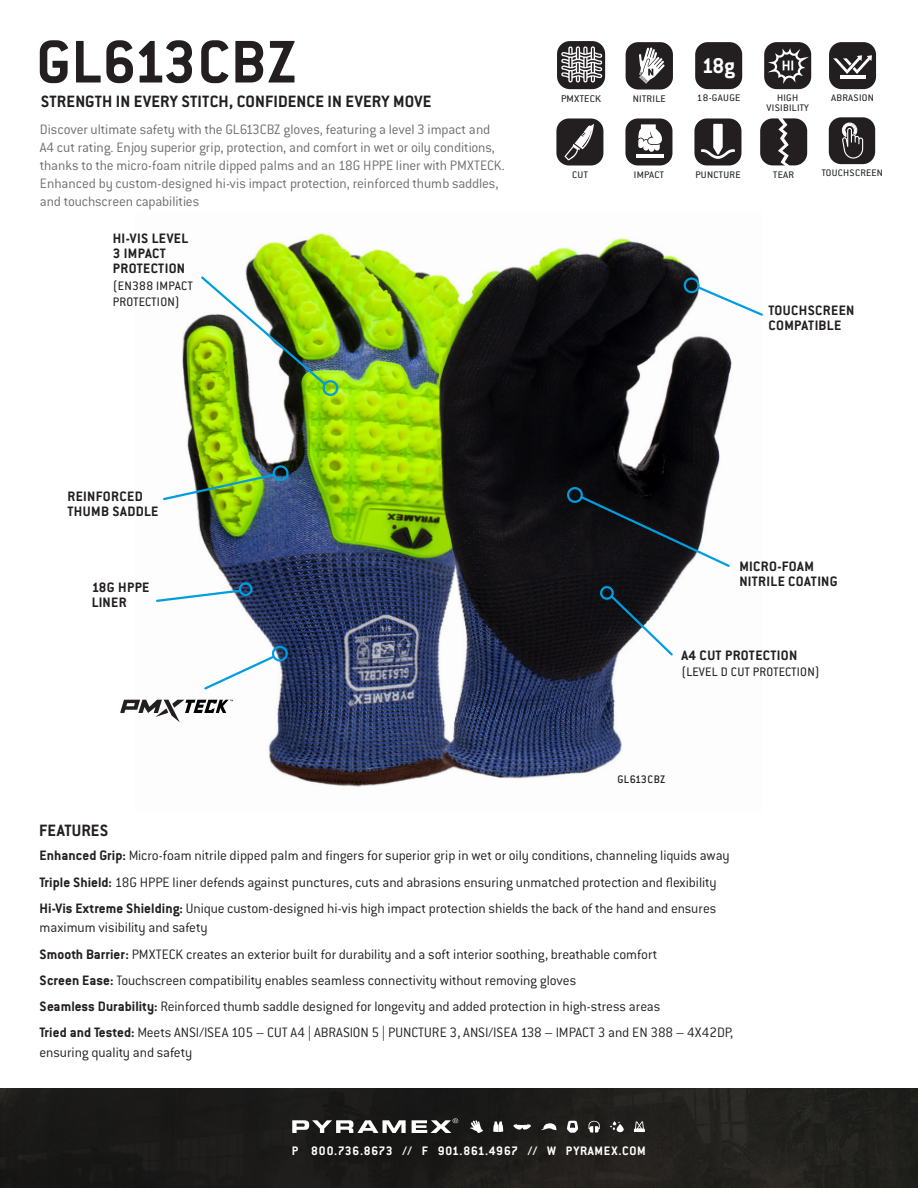
<style>
.page{position:relative;width:918px;height:1188px;background:#fff}
.page>*{position:absolute;margin:0;border:0;box-sizing:border-box;transform-origin:0 0}
.Model_Name{font:700 66px "Conduit ITC Std";letter-spacing:.02em;color:#231f20}
.t1{font:700 23.55px "Conduit ITC Std";color:#fff}
.Description___no_rule{font:700 18px "Conduit ITC Std";letter-spacing:.01em;color:#231f20}
.Description___no_rule-2{font:300 15px/19.5px "Conduit ITC Std";letter-spacing:-.01em;color:#231f20}
.Description___no_rule-3{font:300 15px/18px "Conduit ITC Std";letter-spacing:-.01em;color:#6c6d70}
.t2{font:700 15px/15px "Conduit ITC Std";letter-spacing:.025em;color:#231f20}
.t3{font:13.5px/16.5px "Conduit ITC Std";letter-spacing:.025em;color:#231f20}
.t4{font:700 13.5px "Conduit ITC Std";letter-spacing:.05em;color:#fff}
.Description___no_rule-4{font:500 12px "Conduit ITC Std";letter-spacing:.025em;color:#231f20}
.t5{font:10.65px "Conduit ITC Std";letter-spacing:.025em;color:#231f20;scale:1.07 1}
.t6{font:10.5px/9.8px "Conduit ITC Std";letter-spacing:.025em;color:#231f20;text-align:center;scale:1.07 1}
.t7{font:10.35px "Conduit ITC Std";letter-spacing:.025em;color:#231f20;scale:1.06 1}
.s1{font-weight:700}
</style>
<div class="page">
<img style="left:0;top:1088px;width:918px;height:100px">
<svg style="left:634px;top:1121px;width:11px;height:11px"></svg>
<svg style="left:610px;top:1121px;width:14px;height:11px"></svg>
<svg style="left:470px;top:1120px;width:13px;height:13px"></svg>
<svg style="left:493px;top:1121px;width:10px;height:11px"></svg>
<svg style="left:588px;top:1121px;width:12px;height:12px"></svg>
<svg style="left:567px;top:1121px;width:11px;height:12px"></svg>
<svg style="left:513px;top:1124px;width:18px;height:6px"></svg>
<svg style="left:541px;top:1122px;width:16px;height:8px"></svg>
<svg style="left:292px;top:1118px;width:166px;height:15px"></svg>
<img style="left:135px;top:233px;width:597px;height:554px">
<div style="left:626px;top:42px;width:47px;height:47px;background:#231f20;border-radius:13px"></div>
<svg style="left:639px;top:47px;width:26px;height:37px"></svg>
<div style="left:557px;top:41px;width:48px;height:48px;background:#231f20;border-radius:13px"></div>
<svg style="left:561px;top:46px;width:41px;height:37px"></svg>
<div style="left:695px;top:42px;width:47px;height:47px;background:#231f20;border-radius:13px"></div>
<div style="left:829px;top:42px;width:47px;height:47px;background:#231f20;border-radius:13px"></div>
<svg style="left:833px;top:55px;width:39px;height:19px"></svg>
<hr style="left:840px;top:75px;width:26px;height:4px;background:#fff">
<div style="left:556px;top:118px;width:47px;height:48px;background:#231f20;border-radius:13px"></div>
<svg style="left:564px;top:124px;width:30px;height:36px"></svg>
<div style="left:694px;top:118px;width:47px;height:48px;background:#231f20;border-radius:13px"></div>
<svg style="left:701px;top:124px;width:34px;height:35px"></svg>
<svg style="left:760px;top:118px;width:47px;height:47px"></svg>
<svg style="left:681px;top:278px;width:82px;height:40px"></svg>
<img style="left:199px;top:274px;width:140px;height:122px">
<svg style="left:599px;top:586px;width:76px;height:72px"></svg>
<svg style="left:565px;top:487px;width:167px;height:82px"></svg>
<img style="left:161px;top:463px;width:130px;height:39px">
<svg style="left:202px;top:644px;width:88px;height:47px"></svg>
<svg style="left:120px;top:700px;width:113px;height:22px"></svg>
<div style="left:625px;top:118px;width:47px;height:48px;background:#231f20;border-radius:13px"></div>
<svg style="left:638px;top:124px;width:24px;height:28px"></svg>
<hr style="left:636px;top:154px;width:28px;height:4px;background:#fff">
<svg style="left:155px;top:580px;width:100px;height:23px"></svg>
<div style="left:764px;top:42px;width:47px;height:47px;background:#231f20;border-radius:13px"></div>
<svg style="left:768px;top:48px;width:41px;height:36px"></svg>
<div style="left:829px;top:117px;width:46px;height:47px;background:#231f20;border-radius:12px"></div>
<svg style="left:842px;top:122px;width:21px;height:37px"></svg>
<p class="Model_Name" style="left:36px;top:22px;width:263px">GL613CBZ</p>
<p class="Description___no_rule" style="left:41px;top:91px;width:392px">STRENGTH IN EVERY STITCH, CONFIDENCE IN EVERY MOVE</p>
<p class="Description___no_rule-3" style="left:40px;top:120px;width:467px">Discover ultimate safety with the GL613CBZ gloves, featuring a level 3 impact and A4 cut rating. Enjoy superior grip, protection, and comfort in wet or oily conditions, thanks to the micro-foam nitrile dipped palms and an 18G HPPE liner with PMXTECK.<br>Enhanced by custom-designed hi-vis impact protection, reinforced thumb saddles, and touchscreen capabilities</p>
<p class="t2" style="left:113px;top:231px;width:77px">HI-VIS LEVEL<br>3 IMPACT<br>PROTECTION</p>
<p class="t3" style="left:113px;top:277px;width:81px">(EN388 IMPACT<br>PROTECTION)</p>
<p class="t1" style="left:702px;top:51px;width:35px">18g</p>
<p class="t5" style="left:561px;top:92px;width:39px">PMXTECK</p>
<p class="t6" style="left:633px;top:93px;width:32px">NITRILE</p>
<p class="t6" style="left:697px;top:93px;width:42px">18-GAUGE</p>
<p class="t6" style="left:767px;top:93px;width:41px">HIGH<br>VISIBILITY</p>
<p class="t6" style="left:831px;top:93px;width:42px">ABRASION</p>
<p class="t6" style="left:572px;top:169px;width:16px">CUT</p>
<p class="t6" style="left:695px;top:169px;width:44px">PUNCTURE</p>
<p class="t6" style="left:773px;top:169px;width:21px">TEAR</p>
<p class="t6" style="left:634px;top:169px;width:30px">IMPACT</p>
<p class="t7" style="left:822px;top:167px;width:59px">TOUCHSCREEN</p>
<p class="t2" style="left:769px;top:302px;width:88px">TOUCHSCREEN<br>COMPATIBLE</p>
<p class="t2" style="left:68px;top:489px;width:92px">REINFORCED<br>THUMB SADDLE</p>
<p class="t2" style="left:92px;top:579px;width:59px">18G HPPE<br>LINER</p>
<p class="Description___no_rule" style="left:39px;top:819px;width:71px">FEATURES</p>
<p class="t2" style="left:739px;top:559px;width:100px">MICRO-FOAM<br>NITRILE COATING</p>
<p class="t2" style="left:681px;top:647px;width:117px">A4 CUT PROTECTION</p>
<p class="t3" style="left:681px;top:664px;width:140px">(LEVEL D CUT PROTECTION)</p>
<p class="Description___no_rule-4" style="left:617px;top:772px;width:50px">GL613CBZ</p>
<p class="Description___no_rule-2" style="left:40px;top:846px;width:691px"><span class="s1">Enhanced Grip:</span> Micro-foam nitrile dipped palm and fingers for superior grip in wet or oily conditions, channeling liquids away</p>
<p class="Description___no_rule-2" style="left:40px;top:872px;width:679px"><span class="s1">Triple Shield:</span> 18G HPPE liner defends against punctures, cuts and abrasions ensuring unmatched protection and flexibility</p>
<p class="Description___no_rule-2" style="left:40px;top:898px;width:678px"><span class="s1">Hi-Vis Extreme Shielding:</span> Unique custom-designed hi-vis high impact protection shields the back of the hand and ensures maximum visibility and safety</p>
<p class="Description___no_rule-2" style="left:40px;top:944px;width:619px"><span class="s1">Smooth Barrier:</span> PMXTECK creates an exterior built for durability and a soft interior soothing, breathable comfort</p>
<p class="Description___no_rule-2" style="left:40px;top:970px;width:538px"><span class="s1">Screen Ease:</span> Touchscreen compatibility enables seamless connectivity without removing gloves</p>
<p class="Description___no_rule-2" style="left:40px;top:996px;width:622px"><span class="s1">Seamless Durability:</span> Reinforced thumb saddle designed for longevity and added protection in high-stress areas</p>
<p class="Description___no_rule-2" style="left:40px;top:1023px;width:695px"><span class="s1">Tried and Tested:</span> Meets ANSI/ISEA 105 – CUT A4 | ABRASION 5 | PUNCTURE 3, ANSI/ISEA 138 – IMPACT 3 and EN 388 – 4X42DP, ensuring quality and safety</p>
<p class="t4" style="left:292px;top:1143px;width:356px">P 800.736.8673 // F 901.861.4967 // W PYRAMEX.COM</p>
</div>
